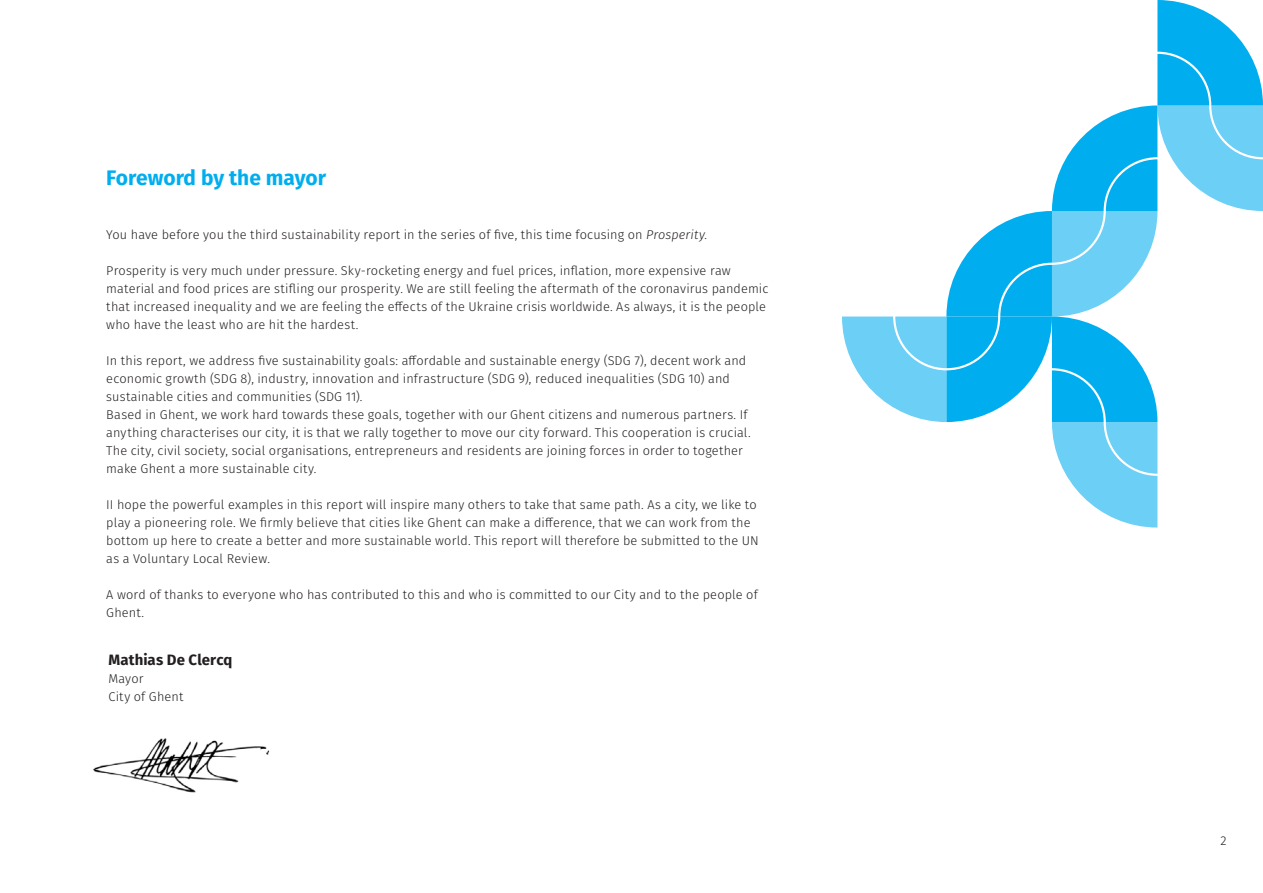
<style>
.page{position:relative;width:1263px;height:893px;background:#fff}
.page>*{position:absolute;margin:0;border:0;box-sizing:border-box;transform-origin:0 0}
.t1{font:700 21px "Fira Sans";color:#00aeef}
.t2{font:700 15px "Fira Sans";letter-spacing:.005em;color:#231f20}
.t3{font:300 12.75px/18px "Fira Sans";letter-spacing:.01em;color:#231f20}
.s1{font-style:italic}
</style>
<div class="page">
<svg style="left:842px;top:0;width:421px;height:527px"></svg>
<img style="left:93px;top:738px;width:177px;height:55px">
<h1 class="t1" style="left:106px;top:160px;width:221px">Foreword by the mayor</h1>
<p class="t3" style="left:106px;top:225px;width:603px">You have before you the third sustainability report in the series of five, this time focusing on <span class="s1">Prosperity.</span></p>
<p class="t3" style="left:106px;top:261px;width:663px">Prosperity is very much under pressure. Sky-rocketing energy and fuel prices, inflation, more expensive raw material and food prices are stifling our prosperity. We are still feeling the aftermath of the coronavirus pandemic that increased inequality and we are feeling the effects of the Ukraine crisis worldwide. As always, it is the people who have the least who are hit the hardest.</p>
<p class="t3" style="left:106px;top:351px;width:646px">In this report, we address five sustainability goals: affordable and sustainable energy (SDG 7), decent work and economic growth (SDG 8), industry, innovation and infrastructure (SDG 9), reduced inequalities (SDG 10) and sustainable cities and communities (SDG 11).<br>Based in Ghent, we work hard towards these goals, together with our Ghent citizens and numerous partners. If anything characterises our city, it is that we rally together to move our city forward. This cooperation is crucial.<br>The city, civil society, social organisations, entrepreneurs and residents are joining forces in order to together make Ghent a more sustainable city.</p>
<p class="t3" style="left:106px;top:495px;width:654px">II hope the powerful examples in this report will inspire many others to take that same path. As a city, we like to play a pioneering role. We firmly believe that cities like Ghent can make a difference, that we can work from the bottom up here to create a better and more sustainable world. This report will therefore be submitted to the UN as a Voluntary Local Review.</p>
<p class="t3" style="left:106px;top:585px;width:653px">A word of thanks to everyone who has contributed to this and who is committed to our City and to the people of<br>Ghent.</p>
<p class="t2" style="left:108px;top:647px;width:125px">Mathias De Clercq</p>
<p class="t3" style="left:108px;top:669px;width:77px">Mayor<br>City of Ghent</p>
<p class="t3" style="left:1220px;top:831px;width:8px">2</p>
</div>
